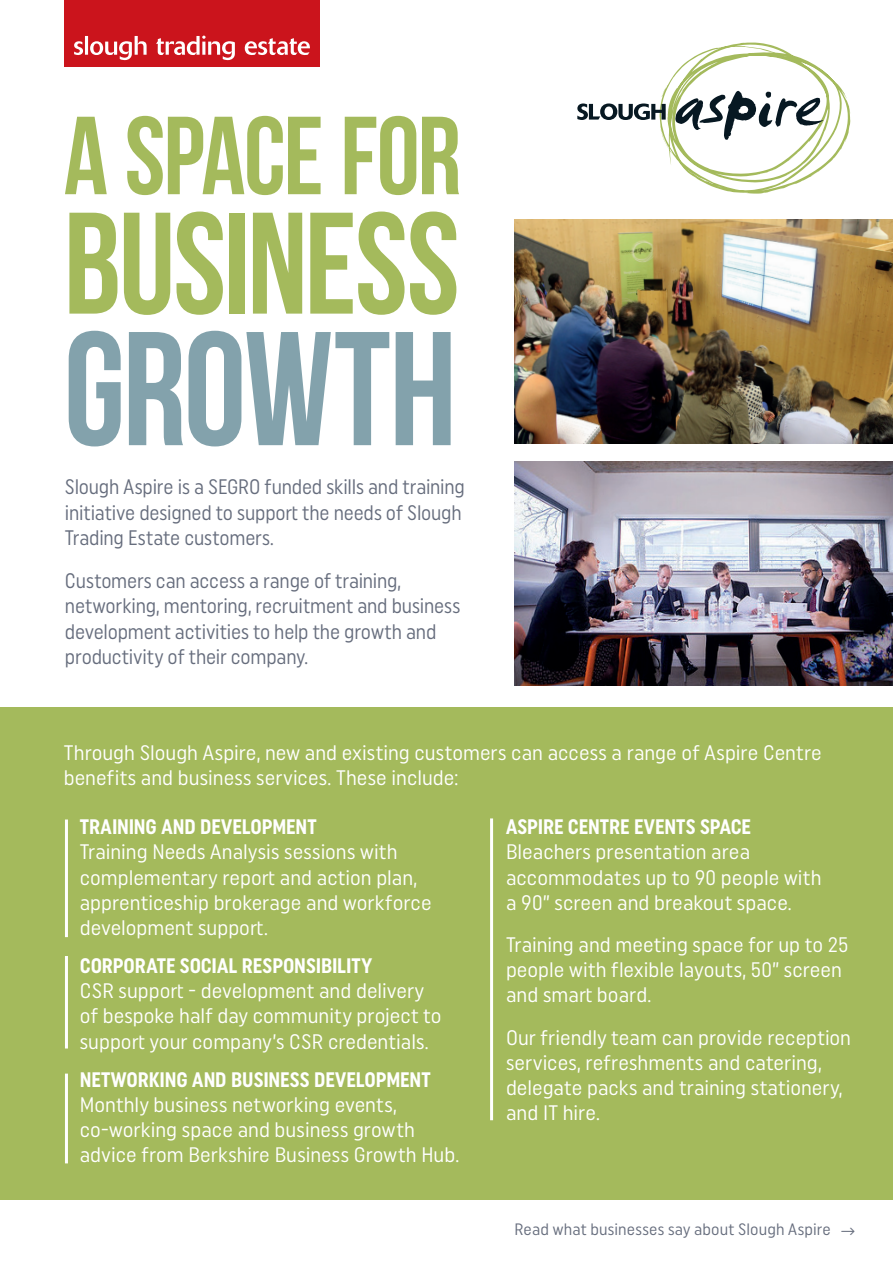
<style>
.page{position:relative;width:893px;height:1263px;background:#fff}
.page>*{position:absolute;margin:0;border:0;box-sizing:border-box;transform-origin:0 0}
.t1{font:700 161.7px "Bebas Neue";letter-spacing:-.015em;color:#83a2ac}
.t2{font:700 144.15px "Bebas Neue";letter-spacing:-.015em;color:#a4ba5c}
.t3{font:700 110.7px "Bebas Neue";letter-spacing:-.02em;color:#a4ba5c}
.t4{font:21px/25.2px "Uniform Condensed";color:#fff}
.t5{font:21px/25.5px "Uniform Condensed";letter-spacing:-.01em;color:#666d7d;scale:.95 1}
.t6{font:700 21px "Uniform Condensed";letter-spacing:-.005em;color:#fff;scale:.95 1}
.t7{font:16.5px "Uniform Condensed";letter-spacing:.005em;color:#666d7d}
</style>
<div class="page">
<div style="left:64px;top:0;width:256px;height:67px;background:#cb141c"></div>
<svg style="left:74px;top:36px;width:236px;height:24px"></svg>
<div style="left:0;top:707px;width:893px;height:492px;background:#a4ba5c"></div>
<svg style="left:577px;top:43px;width:273px;height:151px"></svg>
<img style="left:514px;top:219px;width:379px;height:224px">
<img style="left:514px;top:461px;width:379px;height:225px">
<hr style="left:490px;top:818px;width:3px;height:302px;background:#fff">
<hr style="left:65px;top:819px;width:3px;height:118px;background:#fff">
<hr style="left:65px;top:956px;width:3px;height:92px;background:#fff">
<hr style="left:65px;top:1073px;width:3px;height:90px;background:#fff">
<h3 class="t3" style="left:64px;top:95px;width:399px">A SPACE FOR</h3>
<h2 class="t2" style="left:64px;top:185px;width:397px">BUSINESS</h2>
<h1 class="t1" style="left:64px;top:301px;width:395px">GROWTH</h1>
<p class="t5" style="left:65px;top:474px;width:422px">Slough Aspire is a SEGRO funded skills and training initiative designed to support the needs of Slough<br>Trading Estate customers.</p>
<p class="t5" style="left:65px;top:567px;width:418px">Customers can access a range of training, networking, mentoring, recruitment and business development activities to help the growth and productivity of their company.</p>
<p class="t4" style="left:64px;top:740px;width:759px">Through Slough Aspire, new and existing customers can access a range of Aspire Centre benefits and business services. These include:</p>
<p class="t6" style="left:506px;top:814px;width:259px">ASPIRE CENTRE EVENTS SPACE</p>
<p class="t4" style="left:506px;top:839px;width:317px">Bleachers presentation area accommodates up to 90 people with a 90” screen and breakout space.</p>
<p class="t4" style="left:506px;top:932px;width:344px">Training and meeting space for up to 25 people with flexible layouts, 50” screen and smart board.</p>
<p class="t4" style="left:506px;top:1024px;width:347px">Our friendly team can provide reception services, refreshments and catering, delegate packs and training stationery, and IT hire.</p>
<p class="t6" style="left:80px;top:814px;width:251px">TRAINING AND DEVELOPMENT</p>
<p class="t4" style="left:80px;top:839px;width:353px">Training Needs Analysis sessions with complementary report and action plan, apprenticeship brokerage and workforce development support.</p>
<p class="t6" style="left:80px;top:953px;width:309px">CORPORATE SOCIAL RESPONSIBILITY</p>
<p class="t4" style="left:80px;top:978px;width:363px">CSR support - development and delivery of bespoke half day community project to support your company’s CSR credentials.</p>
<p class="t6" style="left:80px;top:1067px;width:371px">NETWORKING AND BUSINESS DEVELOPMENT</p>
<p class="t4" style="left:80px;top:1091px;width:381px">Monthly business networking events, co-working space and business growth advice from Berkshire Business Growth Hub.</p>
<p class="t7" style="left:514px;top:1219px;width:318px">Read what businesses say about Slough Aspire</p>
</div>
